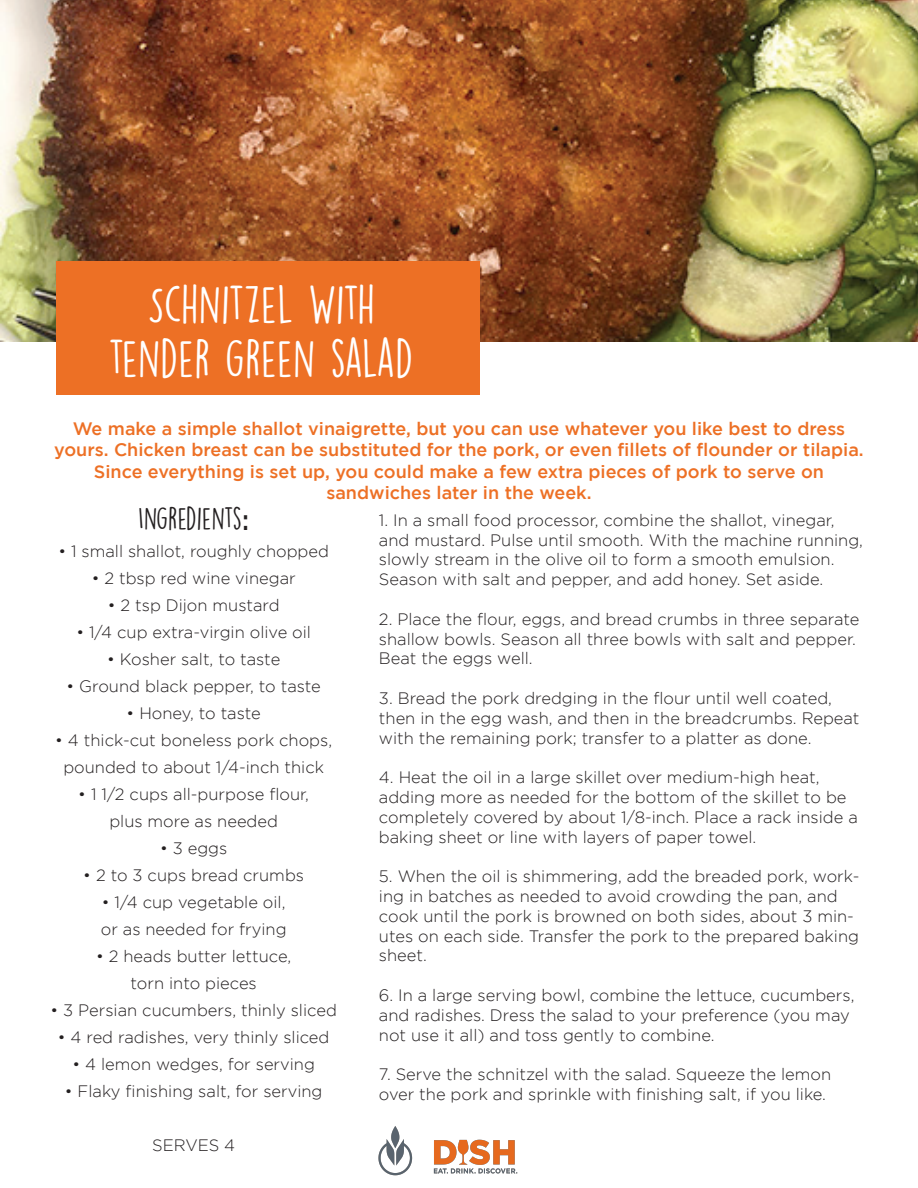
<style>
.page{position:relative;width:918px;height:1188px;background:#fff}
.page>*{position:absolute;margin:0;border:0;box-sizing:border-box;transform-origin:0 0}
.t1{font:48px/54px "DK Lemon Yellow Sun";letter-spacing:-.005em;color:#fff;text-align:center}
.t2{font:28.5px "DK Lemon Yellow Sun";color:#231f20}
.t3{font:500 18px/21.6px "Gotham";color:#ed7025;text-align:center}
.t4{font:300 16.5px/19.8px "Gotham";color:#231f20}
.s1{font-family:"Raleway";font-weight:700}
</style>
<div class="page">
<img style="left:0;top:0;width:918px;height:341px">
<div style="left:56px;top:261px;width:424px;height:134px;background:#ed7025"></div>
<img style="left:378px;top:1126px;width:140px;height:50px">
<h1 class="t1" style="left:108px;top:278px;width:307px">SCHNITZEL WITH<br>TENDER GREEN SALAD</h1>
<p class="t3" style="left:54px;top:417px;width:811px">We make a simple shallot vinaigrette, but you can use whatever you like best to dress yours. Chicken breast can be substituted for the pork, or even fillets of flounder or tilapia.<br>Since everything is set up, you could make a few extra pieces of pork to serve on sandwiches later in the week.</p>
<h2 class="t2" style="left:138px;top:501px;width:112px">INGREDIENTS<span class="s1">:</span></h2>
<p class="t4" style="left:58px;top:541px;width:272px">• 1 small shallot, roughly chopped</p>
<p class="t4" style="left:92px;top:568px;width:206px">• 2 tbsp red wine vinegar</p>
<p class="t4" style="left:108px;top:595px;width:173px">• 2 tsp Dijon mustard</p>
<p class="t4" style="left:76px;top:622px;width:236px">• 1/4 cup extra-virgin olive oil</p>
<p class="t4" style="left:107px;top:649px;width:175px">• Kosher salt, to taste</p>
<p class="t4" style="left:67px;top:676px;width:256px">• Ground black pepper, to taste</p>
<p class="t4" style="left:127px;top:703px;width:136px">• Honey, to taste</p>
<p class="t4" style="left:55px;top:726px;width:278px;line-height:27px;text-align:center">• 4 thick-cut boneless pork chops, pounded to about 1/4-inch thick</p>
<p class="t4" style="left:78px;top:780px;width:232px;line-height:27px;text-align:center">• 1 1/2 cups all-purpose flour, plus more as needed</p>
<p class="t4" style="left:160px;top:838px;width:69px">• 3 eggs</p>
<p class="t4" style="left:83px;top:865px;width:222px">• 2 to 3 cups bread crumbs</p>
<p class="t4" style="left:101px;top:888px;width:187px;line-height:27px">• 1/4 cup vegetable oil, or as needed for frying</p>
<p class="t4" style="left:96px;top:942px;width:197px;line-height:27px;text-align:center">• 2 heads butter lettuce, torn into pieces</p>
<p class="t4" style="left:51px;top:1000px;width:288px">• 3 Persian cucumbers, thinly sliced</p>
<p class="t4" style="left:58px;top:1027px;width:273px">• 4 red radishes, very thinly sliced</p>
<p class="t4" style="left:72px;top:1054px;width:244px">• 4 lemon wedges, for serving</p>
<p class="t4" style="left:65px;top:1081px;width:259px">• Flaky finishing salt, for serving</p>
<p class="t4" style="left:152px;top:1135px;width:85px">SERVES 4</p>
<p class="t4" style="left:379px;top:510px;width:486px">1. In a small food processor, combine the shallot, vinegar, and mustard. Pulse until smooth. With the machine running, slowly stream in the olive oil to form a smooth emulsion.<br>Season with salt and pepper, and add honey. Set aside.</p>
<p class="t4" style="left:379px;top:609px;width:482px">2. Place the flour, eggs, and bread crumbs in three separate shallow bowls. Season all three bowls with salt and pepper.<br>Beat the eggs well.</p>
<p class="t4" style="left:379px;top:688px;width:482px">3. Bread the pork dredging in the flour until well coated, then in the egg wash, and then in the breadcrumbs. Repeat with the remaining pork; transfer to a platter as done.</p>
<p class="t4" style="left:379px;top:767px;width:480px">4. Heat the oil in a large skillet over medium-high heat, adding more as needed for the bottom of the skillet to be completely covered by about 1/8-inch. Place a rack inside a baking sheet or line with layers of paper towel.</p>
<p class="t4" style="left:379px;top:866px;width:482px">5. When the oil is shimmering, add the breaded pork, work&shy;ing in batches as needed to avoid crowding the pan, and cook until the pork is browned on both sides, about 3 min&shy;utes on each side. Transfer the pork to the prepared baking sheet.</p>
<p class="t4" style="left:379px;top:985px;width:477px">6. In a large serving bowl, combine the lettuce, cucumbers, and radishes. Dress the salad to your preference (you may not use it all) and toss gently to combine.</p>
<p class="t4" style="left:379px;top:1064px;width:454px">7. Serve the schnitzel with the salad. Squeeze the lemon over the pork and sprinkle with finishing salt, if you like.</p>
</div>
